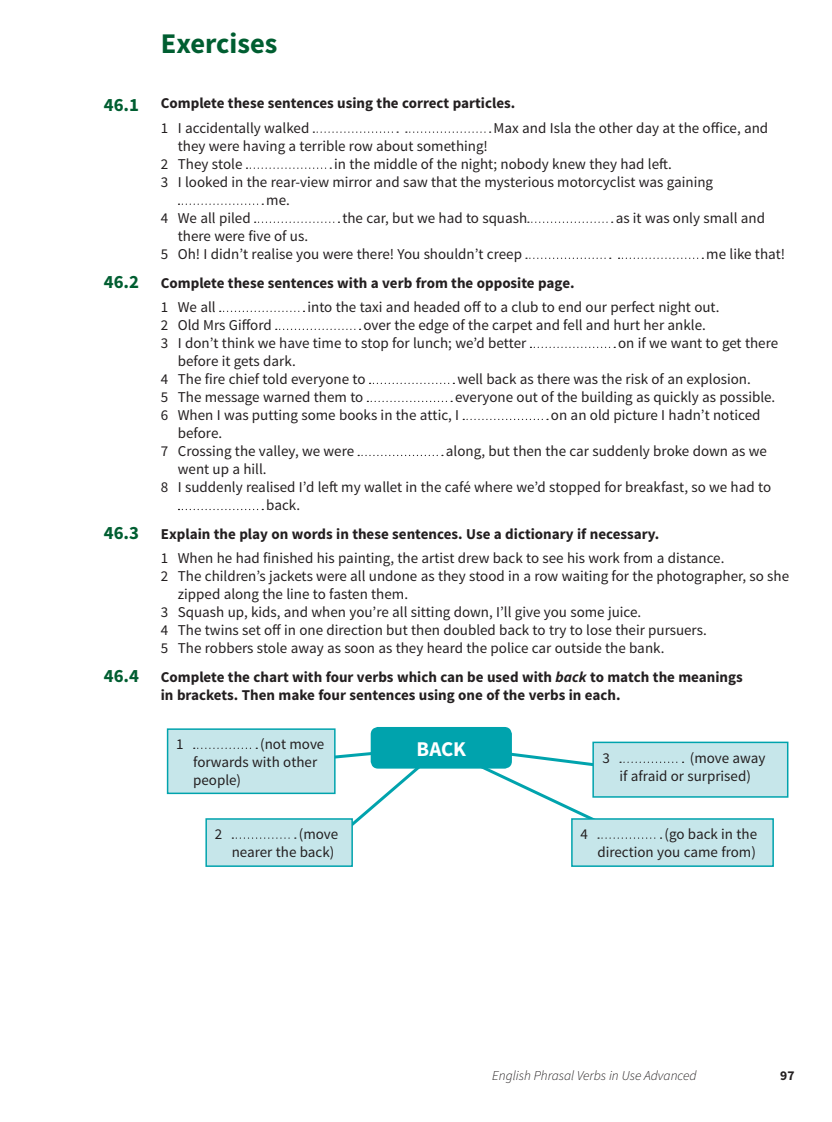
<style>
.page{position:relative;width:832px;height:1122px;background:#fff}
.page>*{position:absolute;margin:0;border:0;box-sizing:border-box;transform-origin:0 0}
.t1{font:700 28.5px "Source Sans Pro";color:#005e31}
.t2{font:700 21px "Source Sans Pro";color:#fff}
.t3{font:700 18.75px "Source Sans Pro";color:#005e31}
.t4{font:15px/18px "Source Sans Pro";color:#231f20}
.t5{font:700 15px/18px "Source Sans Pro";color:#231f20}
.t6{font:italic 300 13.5px "Source Sans Pro";color:#231f20}
.t7{font:700 13.5px "Source Sans Pro";color:#231f20}
.s1{font-style:italic}
</style>
<div class="page">
<svg style="left:313px;top:131px;width:85px;height:2px"></svg>
<svg style="left:406px;top:131px;width:85px;height:2px"></svg>
<svg style="left:246px;top:167px;width:85px;height:2px"></svg>
<svg style="left:178px;top:203px;width:85px;height:2px"></svg>
<svg style="left:255px;top:221px;width:84px;height:2px"></svg>
<svg style="left:528px;top:221px;width:85px;height:2px"></svg>
<svg style="left:526px;top:257px;width:85px;height:2px"></svg>
<svg style="left:618px;top:257px;width:85px;height:2px"></svg>
<svg style="left:220px;top:310px;width:84px;height:2px"></svg>
<svg style="left:276px;top:328px;width:85px;height:2px"></svg>
<svg style="left:530px;top:346px;width:85px;height:2px"></svg>
<svg style="left:370px;top:382px;width:84px;height:2px"></svg>
<svg style="left:367px;top:400px;width:85px;height:2px"></svg>
<svg style="left:463px;top:418px;width:85px;height:2px"></svg>
<svg style="left:358px;top:454px;width:85px;height:2px"></svg>
<svg style="left:178px;top:508px;width:85px;height:2px"></svg>
<div style="left:167px;top:728px;width:169px;height:65px;background:#c6e6ea;border:2px solid #00a3ad"></div>
<div style="left:593px;top:742px;width:195px;height:54px;background:#c6e6ea"></div>
<div style="left:592px;top:741px;width:196px;height:56px;border:2px solid #00a3ad"></div>
<div style="left:205px;top:818px;width:148px;height:48px;background:#c6e6ea"></div>
<div style="left:371px;top:726px;width:141px;height:42px;background:#00a3ad;border-radius:8px"></div>
<div style="left:571px;top:818px;width:203px;height:48px;background:#c6e6ea;border:2px solid #00a3ad"></div>
<svg style="left:194px;top:743px;width:489px;height:95px"></svg>
<p class="t3" style="left:104px;top:93px;width:37px">46.1</p>
<p class="t3" style="left:104px;top:269px;width:37px">46.2</p>
<p class="t3" style="left:104px;top:520px;width:37px">46.3</p>
<p class="t3" style="left:104px;top:663px;width:37px">46.4</p>
<h1 class="t1" style="left:161px;top:25px;width:118px">Exercises</h1>
<p class="t5" style="left:161px;top:95px;width:356px">Complete these sentences using the correct particles.</p>
<p class="t4" style="left:161px;top:119px;width:150px">1 I accidentally walked</p>
<p class="t4" style="left:494px;top:119px;width:276px">Max and Isla the other day at the office, and</p>
<p class="t4" style="left:161px;top:137px;width:329px;text-indent:17px">they were having a terrible row about something!<br>2 They stole</p>
<p class="t4" style="left:334px;top:155px;width:339px">in the middle of the night; nobody knew they had left.</p>
<p class="t4" style="left:161px;top:173px;width:554px">3 I looked in the rear-view mirror and saw that the mysterious motorcyclist was gaining</p>
<p class="t4" style="left:266px;top:191px;width:25px">me.</p>
<p class="t4" style="left:161px;top:209px;width:91px">4 We all piled</p>
<p class="t4" style="left:342px;top:209px;width:186px">the car, but we had to squash</p>
<p class="t4" style="left:616px;top:209px;width:151px">as it was only small and</p>
<p class="t4" style="left:161px;top:227px;width:363px;text-indent:17px">there were five of us.<br>5 Oh! I didn’t realise you were there! You shouldn’t creep</p>
<p class="t4" style="left:706px;top:245px;width:80px">me like that!</p>
<p class="t5" style="left:161px;top:274px;width:415px">Complete these sentences with a verb from the opposite page.</p>
<p class="t4" style="left:161px;top:298px;width:56px">1 We all</p>
<p class="t4" style="left:307px;top:298px;width:414px">into the taxi and headed off to a club to end our perfect night out.</p>
<p class="t4" style="left:161px;top:316px;width:112px">2 Old Mrs Gifford</p>
<p class="t4" style="left:161px;top:316px;width:546px;text-indent:203px">over the edge of the carpet and fell and hurt her ankle.<br>3 I don’t think we have time to stop for lunch; we’d better</p>
<p class="t4" style="left:618px;top:334px;width:161px">on if we want to get there</p>
<p class="t4" style="left:161px;top:352px;width:206px;text-indent:17px">before it gets dark.<br>4 The fire chief told everyone to</p>
<p class="t4" style="left:457px;top:370px;width:295px">well back as there was the risk of an explosion.</p>
<p class="t4" style="left:161px;top:388px;width:616px;text-indent:294px">everyone out of the building as quickly as possible.<br>6 When I was putting some books in the attic, I</p>
<p class="t4" style="left:161px;top:388px;width:204px">5 The message warned them to</p>
<p class="t4" style="left:551px;top:406px;width:211px">on an old picture I hadn’t noticed</p>
<p class="t4" style="left:161px;top:424px;width:195px;text-indent:17px">before.<br>7 Crossing the valley, we were</p>
<p class="t4" style="left:446px;top:442px;width:322px">along, but then the car suddenly broke down as we</p>
<p class="t4" style="left:178px;top:460px;width:90px">went up a hill.</p>
<p class="t4" style="left:161px;top:478px;width:612px">8 I suddenly realised I’d left my wallet in the café where we’d stopped for breakfast, so we had to</p>
<p class="t4" style="left:266px;top:496px;width:36px">back.</p>
<p class="t5" style="left:161px;top:525px;width:500px">Explain the play on words in these sentences. Use a dictionary if necessary.</p>
<p class="t4" style="left:161px;top:549px;width:565px">1 When he had finished his painting, the artist drew back to see his work from a distance.</p>
<p class="t4" style="left:161px;top:567px;width:630px">2 The children’s jackets were all undone as they stood in a row waiting for the photographer, so she</p>
<p class="t4" style="left:178px;top:585px;width:232px">zipped along the line to fasten them.</p>
<p class="t4" style="left:161px;top:603px;width:482px">3 Squash up, kids, and when you’re all sitting down, I’ll give you some juice.</p>
<p class="t4" style="left:161px;top:621px;width:547px">4 The twins set off in one direction but then doubled back to try to lose their pursuers.</p>
<p class="t4" style="left:161px;top:639px;width:505px">5 The robbers stole away as soon as they heard the police car outside the bank.</p>
<p class="t5" style="left:161px;top:668px;width:583px">Complete the chart with four verbs which can be used with <span class="s1">back</span> to match the meanings in brackets. Then make four sentences using one of the verbs in each.</p>
<p class="t4" style="left:176px;top:735px;width:9px">1</p>
<p class="t4" style="left:193px;top:735px;width:133px;text-indent:67px">(not move forwards with other people)</p>
<p class="t4" style="left:215px;top:824px;width:9px">2</p>
<p class="t4" style="left:232px;top:824px;width:108px;text-align:right">(move<br>nearer the back)</p>
<h2 class="t2" style="left:416px;top:735px;width:51px">BACK</h2>
<p class="t4" style="left:602px;top:749px;width:9px">3</p>
<p class="t4" style="left:619px;top:749px;width:148px;text-indent:70px">(move away if afraid or surprised)</p>
<p class="t4" style="left:580px;top:824px;width:9px">4</p>
<p class="t4" style="left:597px;top:824px;width:161px;text-align:right">(go back in the<br>direction you came from)</p>
<p class="t6" style="left:492px;top:1067px;width:206px">English Phrasal Verbs in Use Advanced</p>
<p class="t7" style="left:780px;top:1066px;width:16px">97</p>
</div>
